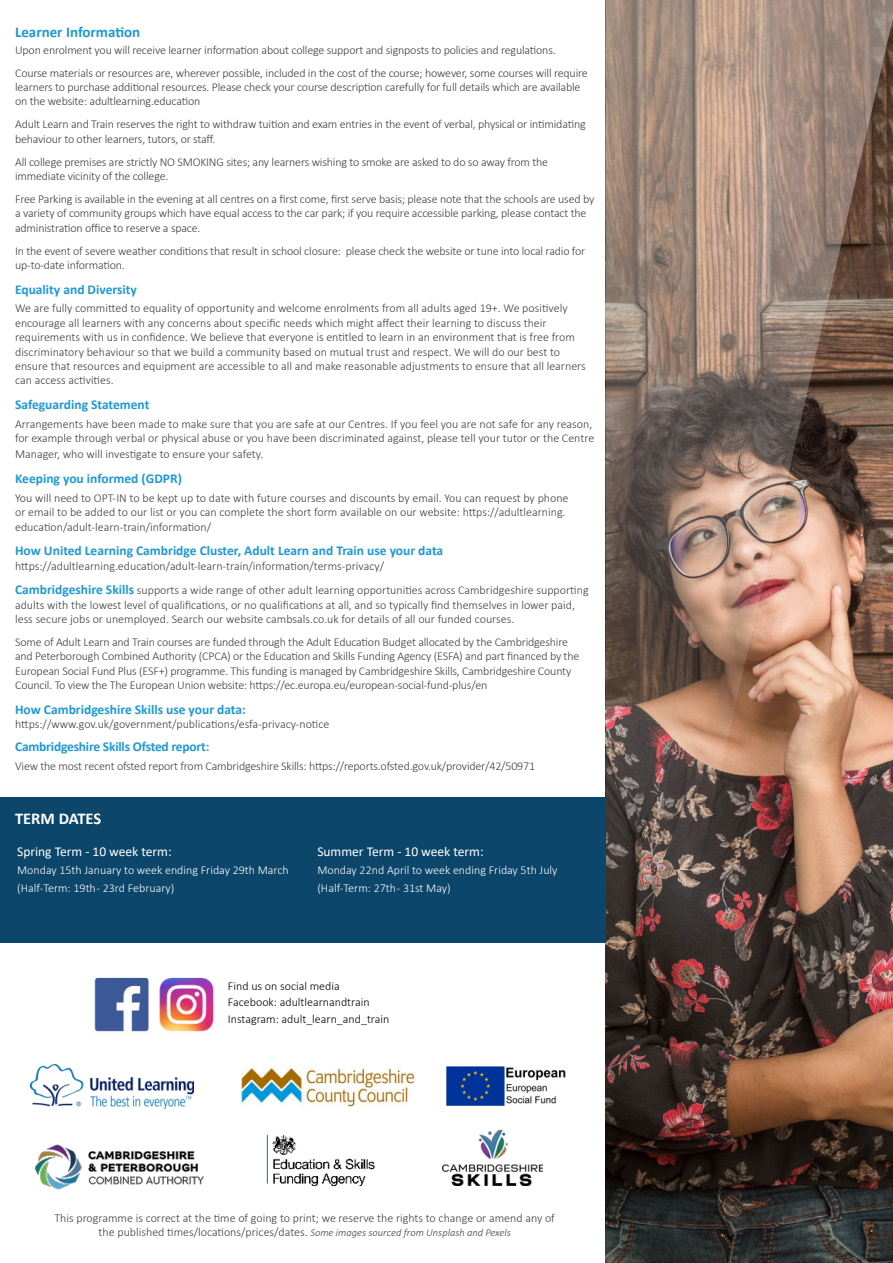
<style>
.page{position:relative;width:893px;height:1263px;background:#fff}
.page>*{position:absolute;margin:0;border:0;box-sizing:border-box;transform-origin:0 0}
.t1{font:700 16.5px "Calibri";color:#fff}
.t2{font:700 15px "Calibri";color:#1e98d5}
.t3{font:700 13.5px "Calibri";color:#1e98d5}
.t4{font:13.5px "Calibri";color:#fff}
.t5{font:300 12px/14.4px "Calibri";letter-spacing:-.015em;color:#3e3e3f}
.t6{font:300 12px/18px "Calibri";color:#fff}
.t7{font:300 12px/16.5px "Calibri";color:#000}
.s1{font-weight:700;font-size:13.5px;color:#1e98d5}
.s2{color:#40a0d8}
.s3{font-style:italic;font-size:10.5px}
</style>
<div class="page">
<img style="left:606px;top:0;width:287px;height:1263px">
<div style="left:0;top:797px;width:606px;height:146px;background:#0c466a"></div>
<img style="left:30px;top:1064px;width:164px;height:44px">
<img style="left:241px;top:1066px;width:173px;height:41px">
<img style="left:446px;top:1066px;width:119px;height:40px">
<img style="left:266px;top:1135px;width:109px;height:52px">
<img style="left:36px;top:1144px;width:167px;height:46px">
<img style="left:443px;top:1130px;width:100px;height:55px">
<img style="left:94px;top:977px;width:122px;height:57px">
<p class="t2" style="left:15px;top:21px;width:127px">Learner Information</p>
<p class="t5" style="left:15px;top:38px;width:574px;line-height:23px">Upon enrolment you will receive learner information about college support and signposts to policies and regulations.<br>Course materials or resources are, wherever possible, included in the cost of the course; however, some courses will require</p>
<p class="t5" style="left:15px;top:80px;width:567px">learners to purchase additional resources. Please check your course description carefully for full details which are available on the website: adultlearning.education</p>
<p class="t5" style="left:15px;top:117px;width:572px">Adult Learn and Train reserves the right to withdraw tuition and exam entries in the event of verbal, physical or intimidating behaviour to other learners, tutors, or staff.</p>
<p class="t5" style="left:15px;top:155px;width:535px">All college premises are strictly NO SMOKING sites; any learners wishing to smoke are asked to do so away from the immediate vicinity of the college.</p>
<p class="t5" style="left:15px;top:192px;width:581px">Free Parking is available in the evening at all centres on a first come, first serve basis; please note that the schools are used by a variety of community groups which have equal access to the car park; if you require accessible parking, please contact the administration office to reserve a space.</p>
<p class="t5" style="left:15px;top:243px;width:572px">In the event of severe weather conditions that result in school closure: please check the website or tune into local radio for up-to-date information.</p>
<p class="t3" style="left:15px;top:280px;width:123px">Equality and Diversity</p>
<p class="t5" style="left:15px;top:301px;width:572px">We are fully committed to equality of opportunity and welcome enrolments from all adults aged 19+. We positively encourage all learners with any concerns about specific needs which might affect their learning to discuss their requirements with us in confidence. We believe that everyone is entitled to learn in an environment that is free from discriminatory behaviour so that we build a community based on mutual trust and respect. We will do our best to ensure that resources and equipment are accessible to all and make reasonable adjustments to ensure that all learners can access activities.</p>
<p class="t3" style="left:15px;top:400px;width:136px">Safeguarding Statement</p>
<p class="t5" style="left:15px;top:416px;width:581px">Arrangements have been made to make sure that you are safe at our Centres. If you feel you are not safe for any reason, for example through verbal or physical abuse or you have been discriminated against, please tell your tutor or the Centre</p>
<p class="t5" style="left:15px;top:447px;width:250px">Manager, who will investigate to ensure your safety.</p>
<p class="t3" style="left:15px;top:474px;width:168px">Keeping you informed (GDPR)</p>
<p class="t5" style="left:15px;top:490px;width:555px">You will need to OPT-IN to be kept up to date with future courses and discounts by email. You can request by phone or email to be added to our list or you can complete the short form available on our website: https://adultlearning. education/adult-learn-train/information/</p>
<p class="t3" style="left:15px;top:541px;width:430px">How United Learning Cambridge Cluster, Adult Learn and Train use your data</p>
<p class="t5" style="left:15px;top:553px;width:575px;line-height:24.8px">https://adultlearning.education/adult-learn-train/information/terms-privacy/<br><span class="s1">Cambridgeshire Skills</span> supports a wide range of other adult learning opportunities across Cambridgeshire supporting</p>
<p class="t5" style="left:15px;top:597px;width:561px">adults with the lowest level of qualifications, or no qualifications at all, and so typically find themselves in lower paid, less secure jobs or unemployed. Search our website cambsals.co.uk for details of all our funded courses.</p>
<p class="t5" style="left:15px;top:635px;width:566px">Some of Adult Learn and Train courses are funded through the Adult Education Budget allocated by the Cambridgeshire and Peterborough Combined Authority (CPCA) or the Education and Skills Funding Agency (ESFA) and part financed by the European Social Fund Plus (ESF+) programme. This funding is managed by Cambridgeshire Skills, Cambridgeshire County Council. To view the The European Union website: https://ec.europa.eu/european-social-fund-plus/en</p>
<p class="t3" style="left:15px;top:700px;width:232px">How Cambridgeshire Skills use your data:</p>
<p class="t5" style="left:15px;top:717px;width:316px">https://www.gov.uk/government/publications/esfa-privacy-notice</p>
<p class="t3" style="left:15px;top:737px;width:196px">Cambridgeshire Skills Ofsted report<span class="s2">:</span></p>
<p class="t5" style="left:15px;top:759px;width:521px">View the most recent ofsted report from Cambridgeshire Skills: https://reports.ofsted.gov.uk/provider/42/50971</p>
<h1 class="t1" style="left:15px;top:812px;width:88px">TERM DATES</h1>
<p class="t4" style="left:17px;top:847px;width:156px">Spring Term - 10 week term:</p>
<p class="t6" style="left:17px;top:862px;width:273px">Monday 15th January to week ending Friday 29th March (Half-Term: 19th - 23rd February)</p>
<p class="t4" style="left:317px;top:847px;width:168px">Summer Term - 10 week term:</p>
<p class="t6" style="left:317px;top:862px;width:242px">Monday 22nd April to week ending Friday 5th July (Half-Term: 27th - 31st May)</p>
<p class="t7" style="left:228px;top:978px;width:163px">Find us on social media<br>Facebook: adultlearnandtrain<br>Instagram: adult_learn_and_train</p>
<p class="t5" style="left:54px;top:1210px;width:502px;text-align:center">This programme is correct at the time of going to print; we reserve the rights to change or amend any of the published times/locations/prices/dates. <span class="s3">Some images sourced from Unsplash and Pexels</span></p>
</div>
